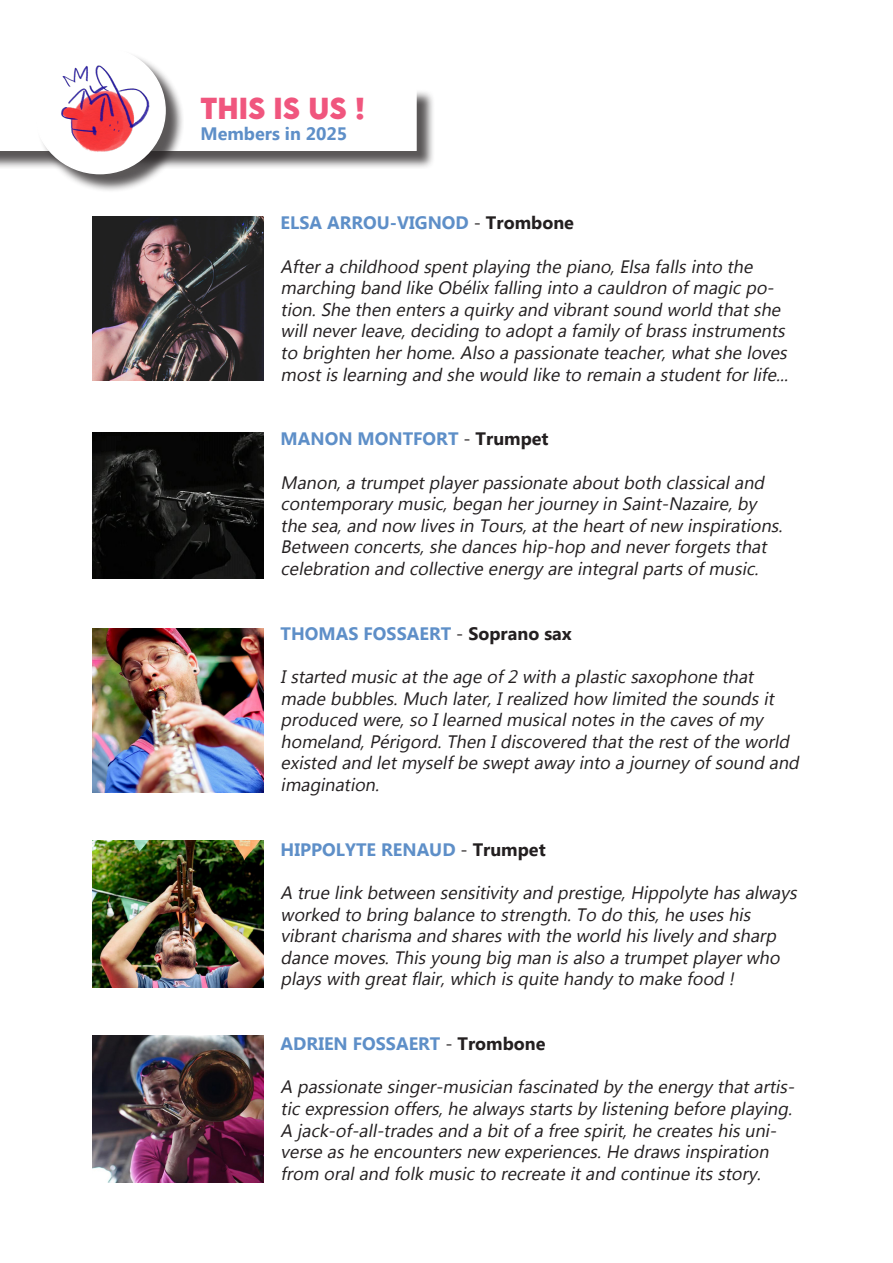
<style>
.page{position:relative;width:893px;height:1263px;background:#fff}
.page>*{position:absolute;margin:0;border:0;box-sizing:border-box;transform-origin:0 0}
.t1{font:700 27px "LEMONMILK";color:#f0567e}
.t2{font:italic 18px/21.6px "Microsoft New Tai Lue";color:#231f20}
.t3{font:700 18px "Microsoft New Tai Lue";color:#5e8fc8}
.s1{font-weight:400;color:#231f20}
.s2{color:#231f20}
</style>
<div class="page">
<div style="left:0;top:89px;width:435px;height:80px;background:#231f20;opacity:.75"></div>
<svg style="left:0;top:89px;width:417px;height:62px"></svg>
<img style="left:92px;top:217px;width:172px;height:164px">
<img style="left:92px;top:628px;width:172px;height:165px">
<img style="left:92px;top:841px;width:172px;height:146px">
<img style="left:92px;top:1035px;width:172px;height:147px">
<div style="left:36px;top:49px;width:148px;height:144px;background:#231f20;opacity:.75"></div>
<div style="left:35px;top:48px;width:130px;height:126px;background:#fff;border-radius:50%"></div>
<img style="left:47px;top:55px;width:111px;height:111px">
<img style="left:92px;top:432px;width:172px;height:147px">
<p class="t1" style="left:92px;top:89px;width:38px">TH</p>
<p class="t1" style="left:239px;top:89px;width:128px">IS IS US !</p>
<p class="t3" style="left:200px;top:123px;width:148px">Members in 2025</p>
<p class="t3" style="left:281px;top:213px;width:295px">ELSA ARROU-VIGNOD <span class="s1">-</span> <span class="s2">Trombone</span></p>
<p class="t2" style="left:281px;top:257px;width:513px">Aftera childhood spentplaying the piano,Elsa fallsinto the marching band like Obélix falling into a cauldron ofmagic po&shy;tion.She then entersa quirky and vibrantsound world thatshe willneverleave,deciding to adopta family ofbrassinstruments to brighten herhome.Also a passionate teacher,whatshe loves mostislearning and she would like to remain a studentforlife...</p>
<p class="t3" style="left:281px;top:429px;width:269px">MANON MONTFORT <span class="s1">-</span> <span class="s2">Trumpet</span></p>
<p class="t2" style="left:281px;top:473px;width:507px">Manon,a trumpetplayerpassionate aboutboth classicaland contemporary music,began herjourney in Saint-Nazaire,by the sea,and now livesin Tours,atthe heartofnew inspirations.<br>Between concerts,she danceship-hop and neverforgetsthat celebration and collective energy are integralpartsofmusic.</p>
<p class="t3" style="left:281px;top:623px;width:293px">THOMAS FOSSAERT <span class="s1">-</span> <span class="s2">Soprano sax</span></p>
<p class="t2" style="left:281px;top:667px;width:524px">Istarted music atthe age of2 with a plastic saxophone that made bubbles.Much later,Irealized how limited the soundsit produced were,so Ilearned musicalnotesin the cavesofmy homeland,Périgord.Then Idiscovered thatthe restofthe world existed and letmyselfbe sweptaway into a journey ofsound and imagination.</p>
<p class="t3" style="left:281px;top:839px;width:267px">HIPPOLYTE RENAUD <span class="s1">-</span> <span class="s2">Trumpet</span></p>
<p class="t2" style="left:281px;top:883px;width:522px">A true link between sensitivity and prestige,Hippolyte hasalways worked to bring balance to strength.To do this,he useshis vibrantcharisma and shareswith the world hislively and sharp dance moves.Thisyoung big man isalso a trumpetplayerwho playswith greatflair,which isquite handy to make food !</p>
<p class="t3" style="left:281px;top:1033px;width:266px">ADRIEN FOSSAERT <span class="s1">-</span> <span class="s2">Trombone</span></p>
<p class="t2" style="left:281px;top:1078px;width:519px">A passionate singer-musician fascinated by the energy thatartis&shy;tic expression offers,he alwaysstartsby listening before playing.<br>A jack-of-all-tradesand a bitofa free spirit,he createshisuni&shy;verse ashe encountersnew experiences.He drawsinspiration from oraland folk music to recreate itand continue itsstory.</p>
</div>
